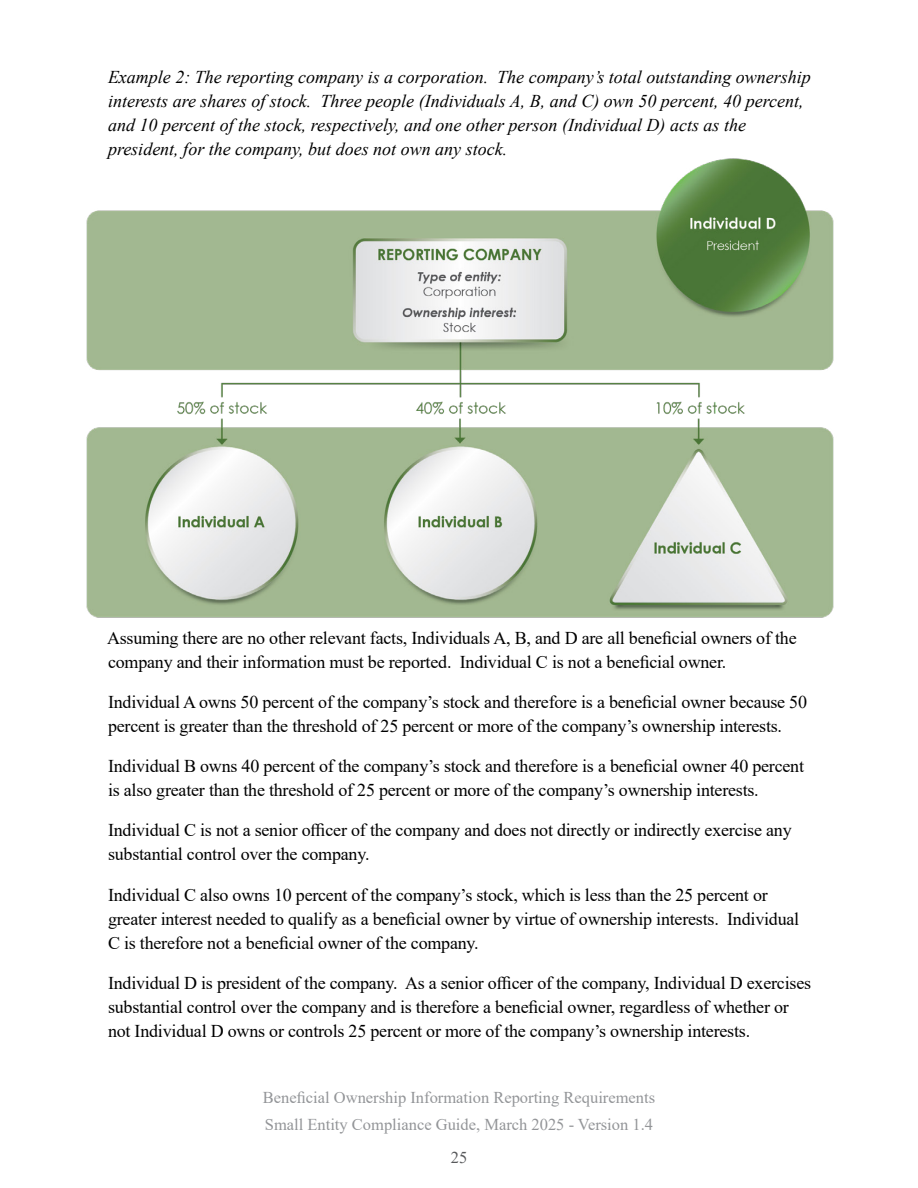
<style>
.page{position:relative;width:918px;height:1188px;background:#fff}
.page>*{position:absolute;margin:0;border:0;box-sizing:border-box;transform-origin:0 0}
.Body_Text{font:18px/24px "Times New Roman";letter-spacing:-.01em;color:#000}
.Body_Text-2{font:italic 18px/24px "Times New Roman";color:#000}
.t1{font:16.5px/27px "Times New Roman";color:#939598}
.t2{font:16.5px "Times New Roman";color:#58595b}
</style>
<div class="page">
<img style="left:86px;top:158px;width:748px;height:460px">
<p class="Body_Text-2" style="left:108px;top:64px;width:704px">Example 2: The reporting company is a corporation. The company’s total outstanding ownership interests are shares of stock. Three people (Individuals A, B, and C) own 50 percent, 40 percent, and 10 percent of the stock, respectively, and one other person (Individual D) acts as the president, for the company, but does not own any stock.</p>
<p class="Body_Text" style="left:107px;top:625px;width:691px">Assuming there are no other relevant facts, Individuals A, B, and D are all beneficial owners of the company and their information must be reported. Individual C is not a beneficial owner.</p>
<p class="Body_Text" style="left:108px;top:689px;width:701px">Individual A owns 50 percent of the company’s stock and therefore is a beneficial owner because 50 percent is greater than the threshold of 25 percent or more of the company’s ownership interests.</p>
<p class="Body_Text" style="left:108px;top:754px;width:698px">Individual B owns 40 percent of the company’s stock and therefore is a beneficial owner 40 percent is also greater than the threshold of 25 percent or more of the company’s ownership interests.</p>
<p class="Body_Text" style="left:108px;top:818px;width:685px">Individual C is not a senior officer of the company and does not directly or indirectly exercise any substantial control over the company.</p>
<p class="Body_Text" style="left:108px;top:882px;width:693px">Individual C also owns 10 percent of the company’s stock, which is less than the 25 percent or greater interest needed to qualify as a beneficial owner by virtue of ownership interests. Individual<br>C is therefore not a beneficial owner of the company.</p>
<p class="Body_Text" style="left:108px;top:970px;width:705px">Individual D is president of the company. As a senior officer of the company, Individual D exercises substantial control over the company and is therefore a beneficial owner, regardless of whether or not Individual D owns or controls 25 percent or more of the company’s ownership interests.</p>
<p class="t1" style="left:263px;top:1083px;width:394px">Beneficial Ownership Information Reporting Requirements<br>Small Entity Compliance Guide, March 2025 - Version 1.4</p>
<p class="t2" style="left:451px;top:1146px;width:18px">25</p>
</div>
